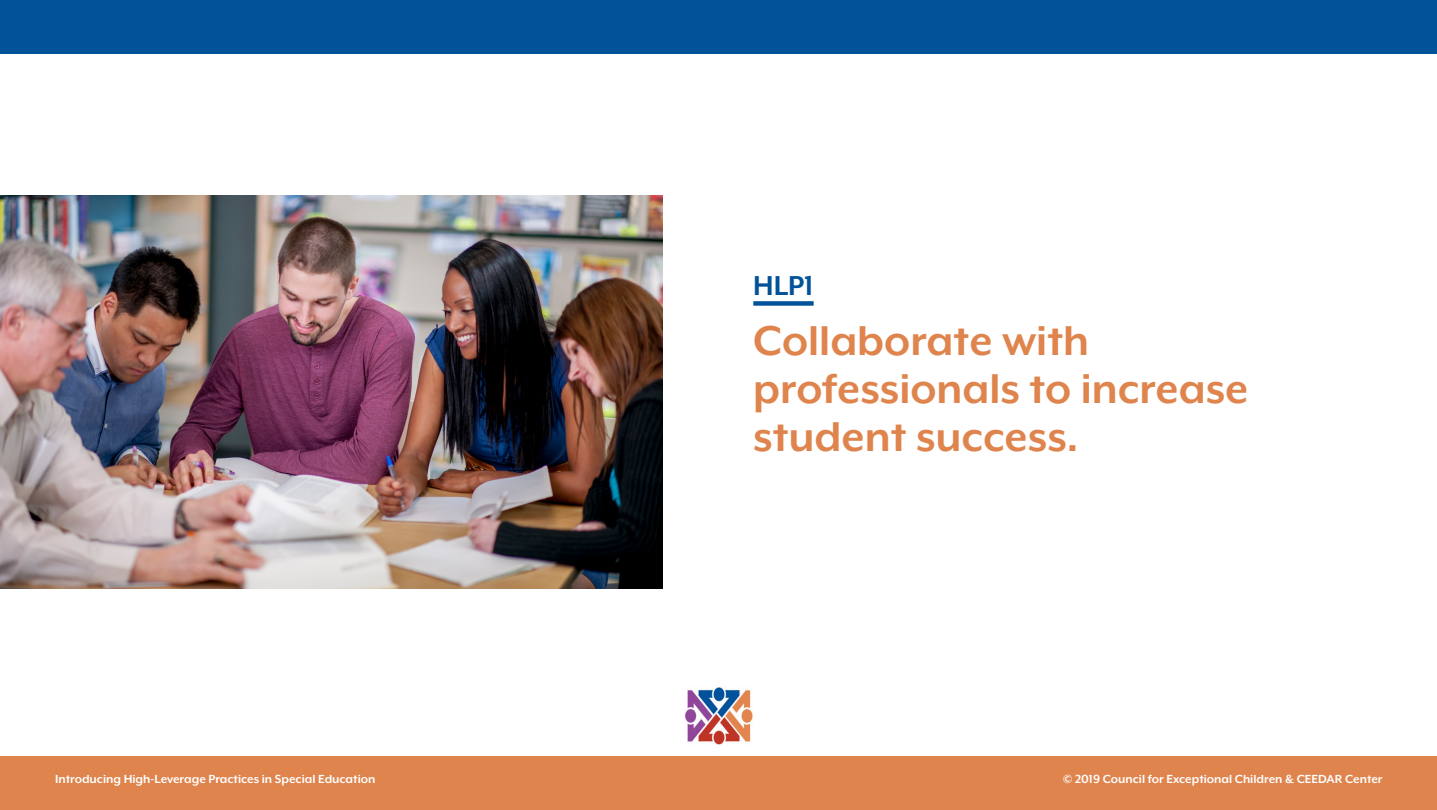
<style>
.page{position:relative;width:1437px;height:810px;background:#fff}
.page>*{position:absolute;margin:0;border:0;box-sizing:border-box;transform-origin:0 0}
.Main_Section_Header{font:700 48px/48px "Mr Eaves XL Mod OT";color:#df844d}
.Main_Section_Tab{font:700 31.5px "Mr Eaves XL Mod OT";color:#025299}
.t1{font:700 13.5px "Mr Eaves XL Mod OT";color:#fff}
</style>
<div class="page">
<div style="left:0;top:756px;width:1436px;height:54px;background:#df844d"></div>
<div style="left:0;top:0;width:1436px;height:54px;background:#025299"></div>
<img style="left:685px;top:687px;width:68px;height:58px">
<img style="left:0;top:196px;width:662px;height:393px">
<div style="left:753px;top:301px;width:60px;height:5px;background:#025299"></div>
<p class="Main_Section_Tab" style="left:753px;top:270px;width:62px">HLP1</p>
<p class="Main_Section_Header" style="left:753px;top:317px;width:496px">Collaborate with professionals to increase student success.</p>
<p class="t1" style="left:55px;top:772px;width:322px">Introducing High-Leverage Practices in Special Education</p>
<p class="t1" style="left:1063px;top:772px;width:321px">© 2019 Council for Exceptional Children &amp; CEEDAR Center</p>
</div>
